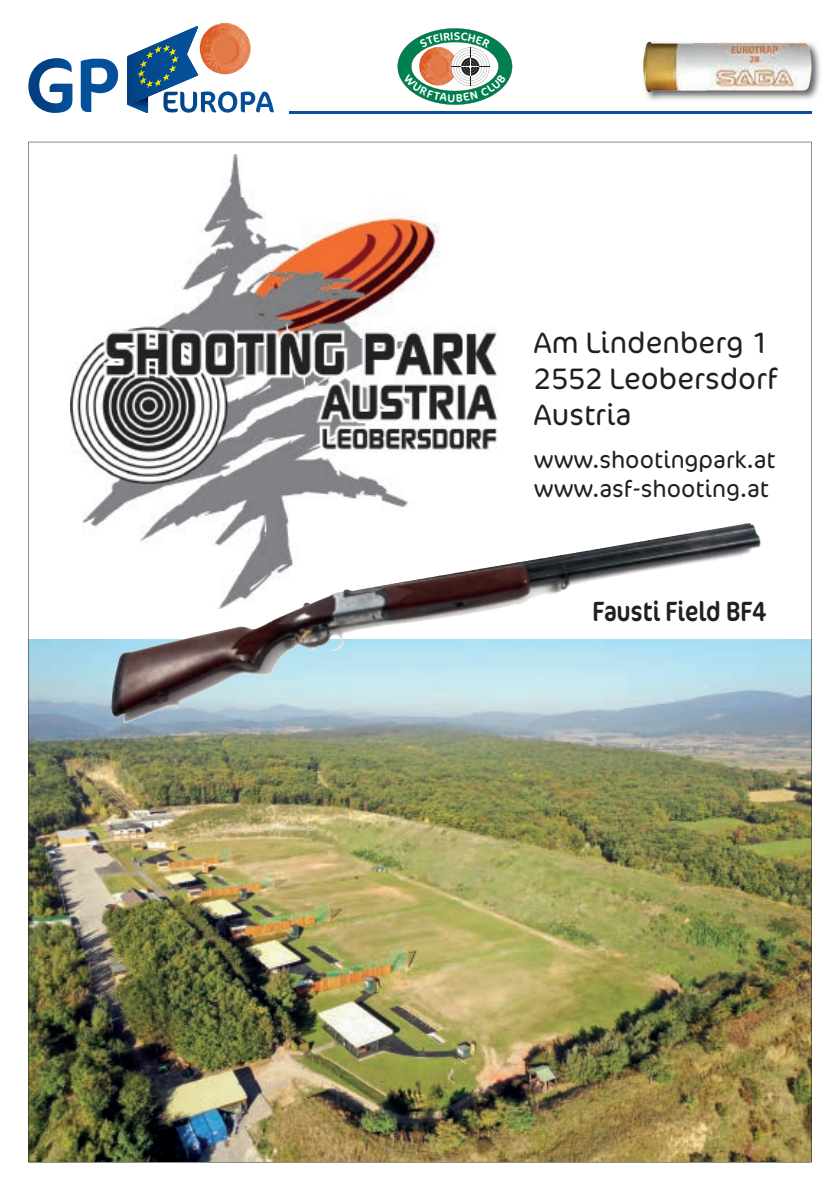
<style>
.page{position:relative;width:840px;height:1191px;background:#fff}
.page>*{position:absolute;margin:0;border:0;box-sizing:border-box;transform-origin:0 0}
.t1{font:300 30px/36px "Cocon OT";color:#231f20}
.t2{font:28px "Cocon OT";color:#231f20;scale:.85 1}
.t3{font:300 24px/28.8px "Cocon OT";color:#231f20}
</style>
<div class="page">
<hr style="left:289px;top:111px;width:522px;height:2px;background:#0d4da1">
<svg style="left:127px;top:26px;width:147px;height:87px"></svg>
<img style="left:200px;top:23px;width:51px;height:51px">
<svg style="left:28px;top:58px;width:90px;height:55px"></svg>
<img style="left:645px;top:41px;width:175px;height:60px">
<img style="left:643px;top:42px;width:168px;height:50px">
<img style="left:28px;top:142px;width:783px;height:1020px">
<img style="left:616px;top:523px;width:129px;height:23px">
<svg style="left:397px;top:28px;width:115px;height:77px"></svg>
<p class="t1" style="left:533px;top:325px;width:245px">Am Lindenberg 1<br>2552 Leobersdorf<br>Austria</p>
<p class="t3" style="left:533px;top:446px;width:243px">www.shootingpark.at www.asf-shooting.at</p>
<p class="t2" style="left:592px;top:594px;width:206px">Fausti Field BF4</p>
</div>
